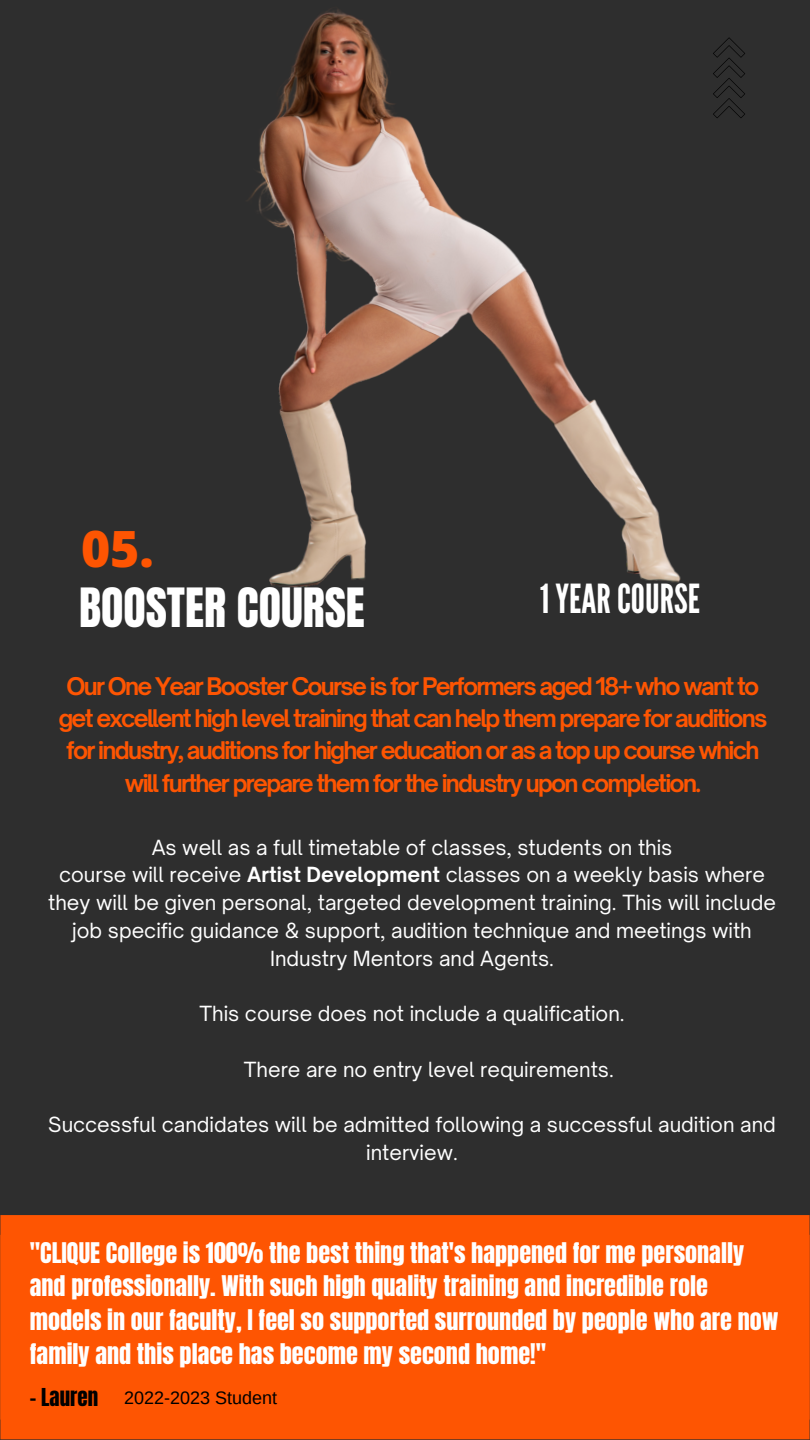
<style>
.page{position:relative;width:810px;height:1440px;background:#2e2e2e}
.page>*{position:absolute;margin:0;border:0;box-sizing:border-box;transform-origin:0 0}
.t1{font:800 50px "Open Sans";color:#fe5502}
.t2{font:46px "Anton";color:#fff}
.t3{font:40px "League Gothic";color:#fff}
.t4{font:24.2px/33.8px "Anton";color:#fff}
.t5{font:700 23.3px/32.2px "Open Sauce One";letter-spacing:-.075em;color:#fe5502;text-align:center}
.t6{font:21px "Anton";color:#000}
.t7{font:20px/27.8px "Open Sauce One";color:#fff;text-align:center}
.t8{font:18px "Arimo";color:#000}
.s1{font-weight:700}
</style>
<div class="page">
<div style="left:0;top:1420px;width:810px;height:19px;background:#fe5502"></div>
<div style="left:0;top:1215px;width:810px;height:205px;background:#fe5502"></div>
<img style="left:247px;top:9px;width:498px;height:579px">
<h4 class="t1" style="left:81px;top:514px;width:75px">05.</h4>
<h3 class="t2" style="left:79px;top:575px;width:287px">BOOSTER COURSE</h3>
<h2 class="t3" style="left:540px;top:575px;width:162px">1YEARCOURSE</h2>
<h1 class="t5" style="left:58px;top:670px;width:711px">Our One Year Booster Course is for Performers aged 18+ who want to get excellent high level training that can help them prepare for auditions for industry, auditions for higher education or as a top up course which will further prepare them for the industry upon completion.</h1>
<p class="t7" style="left:48px;top:833px;width:729px">As well as a full timetable of classes, students on this<br>course will receive <span class="s1">Artist Development</span> classes on a weekly basis where they will be given personal, targeted development training. This will include job specific guidance &amp; support, audition technique and meetings with Industry Mentors and Agents.</p>
<p class="t7" style="left:199px;top:1000px;width:427px">This course does not include a qualification.</p>
<p class="t7" style="left:244px;top:1055px;width:372px">There are no entry level requirements.</p>
<p class="t7" style="left:48px;top:1111px;width:729px">Successful candidates will be admitted following a successful audition and interview.</p>
<h6 class="t4" style="left:30px;top:1236px;width:750px">"CLIQUE College is 100% the best thing that's happened for me personally and professionally. With such high quality training and incredible role models in our faculty, I feel so supported surrounded by people who are now family and this place has become my second home!"</h6>
<h6 class="t6" style="left:30px;top:1382px;width:70px">- Lauren</h6>
<h6 class="t8" style="left:124px;top:1388px;width:155px">2022-2023 Student</h6>
</div>
